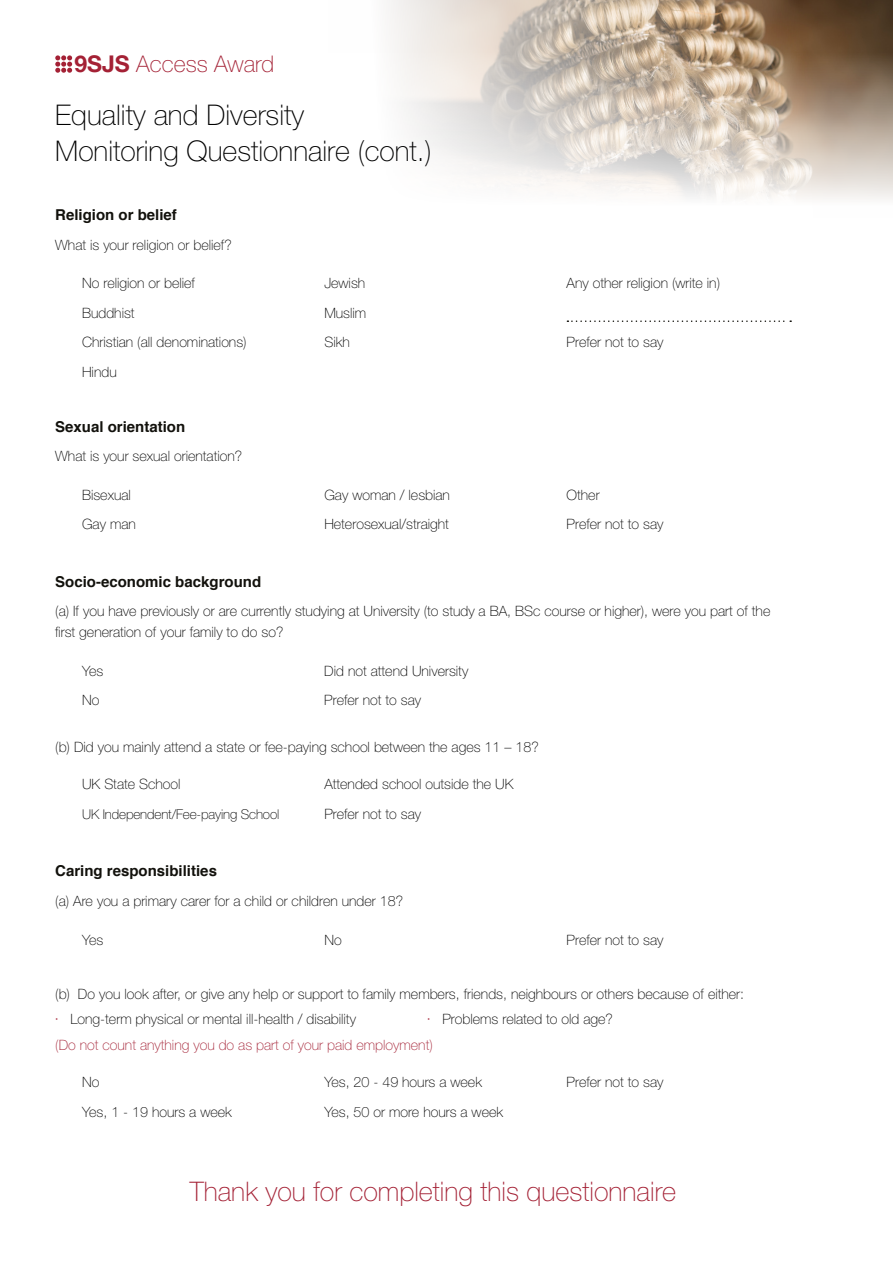
<style>
.page{position:relative;width:893px;height:1263px;background:#fff}
.page>*{position:absolute;margin:0;border:0;box-sizing:border-box;transform-origin:0 0}
.t1{font:100 28.5px/36px "Helvetica Neue";color:#000}
.t2{font:100 27px "Helvetica Neue";color:#a42135}
.t3{font:100 22.95px "Helvetica Neue";color:#a42135}
.t4{font:700 15px "Helvetica";color:#12110c}
.t5{font:100 14.25px/29.5px "Helvetica Neue";color:#000}
.t6{font:100 14.25px/25.2px "Helvetica Neue";color:#a42135}
.t7{font:100 13.5px "Helvetica Neue";letter-spacing:-.01em;color:#000}
.s1{font-weight:700}
.s2{font-family:"Gilroy";font-weight:400;color:#a42135}
.s3{font-family:"Gilroy";font-weight:400}
.s4{color:#000}
</style>
<div class="page">
<img style="left:387px;top:0;width:506px;height:200px">
<svg style="left:55px;top:55px;width:17px;height:18px"></svg>
<svg style="left:567px;top:320px;width:224px;height:2px"></svg>
<h3 class="t3" style="left:74px;top:51px;width:201px"><span class="s1">9SJS</span> Access Award</h3>
<h1 class="t1" style="left:55px;top:96px;width:378px">Equality and Diversity<br>Monitoring Questionnaire (cont.)</h1>
<p class="t4" style="left:55px;top:203px;width:123px">Religion or belief</p>
<p class="t5" style="left:55px;top:230px;width:178px">What is your religion or belief?</p>
<p class="t5" style="left:82px;top:268px;width:166px">No religion or belief<br>Buddhist<br>Christian (all denominations)<br>Hindu</p>
<p class="t5" style="left:324px;top:268px;width:43px;text-align:justify">Jewish Muslim Sikh</p>
<p class="t5" style="left:567px;top:268px;width:155px">Any other religion (write in)</p>
<p class="t5" style="left:567px;top:327px;width:98px">Prefer not to say</p>
<p class="t4" style="left:55px;top:414px;width:132px">Sexual orientation</p>
<p class="t5" style="left:55px;top:441px;width:188px">What is your sexual orientation?</p>
<p class="t5" style="left:82px;top:480px;width:55px">Bisexual<br>Gay man</p>
<p class="t5" style="left:324px;top:480px;width:127px">Gay woman / lesbian<br>Heterosexual/straight</p>
<p class="t5" style="left:567px;top:480px;width:98px">Other<br>Prefer not to say</p>
<p class="t4" style="left:55px;top:569px;width:207px">Socio-economic background</p>
<p class="t5" style="left:55px;top:601px;width:717px;line-height:21px">(a) If you have previously or are currently studying at University (to study a BA, BSc course or higher), were you part of the first generation of your family to do so?</p>
<p class="t5" style="left:82px;top:656px;width:23px">Yes<br>No</p>
<p class="t5" style="left:324px;top:656px;width:145px">Did not attend University<br>Prefer not to say</p>
<p class="t5" style="left:55px;top:732px;width:485px">(b) Did you mainly attend a state or fee-paying school between the ages 11 – 18?</p>
<p class="t5" style="left:82px;top:769px;width:100px">UK State School</p>
<p class="t7" style="left:82px;top:806px;width:199px">UK Independent/Fee-paying School</p>
<p class="t5" style="left:324px;top:769px;width:191px">Attended school outside the UK<br>Prefer not to say</p>
<p class="t4" style="left:55px;top:859px;width:163px">Caring responsibilities</p>
<p class="t5" style="left:55px;top:886px;width:349px">(a) Are you a primary carer for a child or children under 18?</p>
<p class="t5" style="left:82px;top:925px;width:23px">Yes</p>
<p class="t5" style="left:324px;top:925px;width:19px">No</p>
<p class="t5" style="left:567px;top:925px;width:98px">Prefer not to say</p>
<p class="t5" style="left:55px;top:981px;width:690px;line-height:25.2px">(b) Do you look after, or give any help or support to family members, friends, neighbours or others because of either: <span class="s2">·</span> Long-term physical or mental ill-health / disability</p>
<p class="t6" style="left:55px;top:1006px;width:559px;text-indent:372px"><span class="s3">·</span> <span class="s4">Problems related to old age? </span>(Do not count anything you do as part of your paid employment)</p>
<p class="t5" style="left:82px;top:1067px;width:151px">No<br>Yes, 1 - 19 hours a week</p>
<p class="t5" style="left:324px;top:1067px;width:180px">Yes, 20 - 49 hours a week<br>Yes, 50 or more hours a week</p>
<p class="t5" style="left:567px;top:1067px;width:98px">Prefer not to say</p>
<h2 class="t2" style="left:190px;top:1176px;width:488px">Thank you for completing this questionnaire</h2>
</div>
